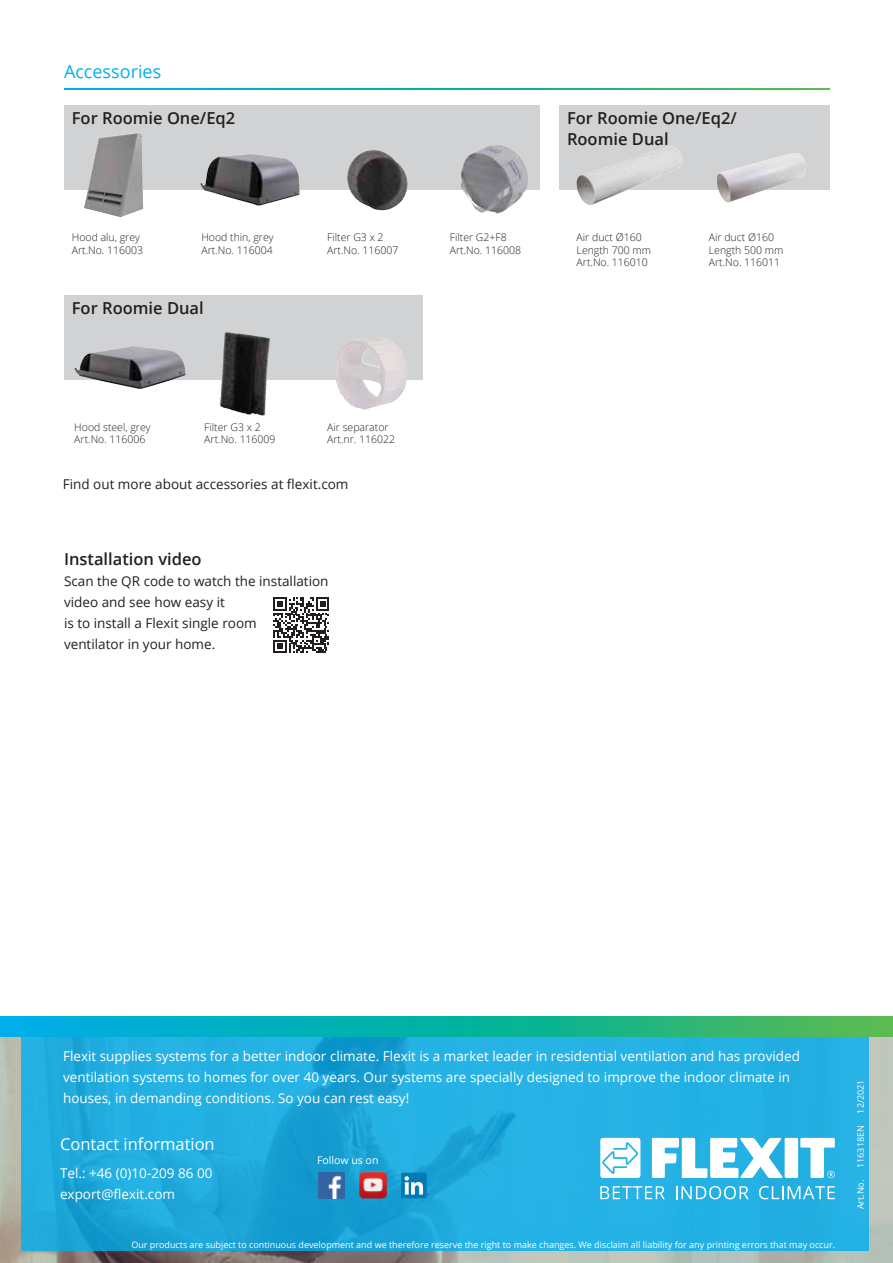
<style>
.page{position:relative;width:893px;height:1263px;background:#fff}
.page>*{position:absolute;margin:0;border:0;box-sizing:border-box;transform-origin:0 0}
.Overskrift_1{font:18px "Open Sans";color:#00aeef}
.Tekst_9-14{font:600 16.5px "Open Sans";color:#231f20}
.Overskrift_2_sort{font:16.5px "Open Sans";color:#fff}
.brosjyre__tekst_svar{font:600 16.5px "Open Sans";color:#231f20}
.brødtekst_9-14{font:13.5px/21px "Open Sans";color:#fff}
.brosjyre__tekst_svar-2{font:13.5px/21px "Open Sans";color:#231f20}
.brødtekst_9-14-2{font:13.5px "Open Sans";color:#231f20}
.Bildetekst{font:300 10.5px "Open Sans";color:#231f20}
.brødtekst_9-14-3{font:10.5px "Open Sans";color:#fff}
.Bildetekst-2{font:9px "Open Sans";color:#fff}
</style>
<div class="page">
<div style="left:64px;top:295px;width:358px;height:84px;background:#d1d2d4"></div>
<div style="left:64px;top:105px;width:475px;height:84px;background:#d1d2d4"></div>
<div style="left:559px;top:105px;width:270px;height:84px;background:#d1d2d4"></div>
<svg style="left:0;top:1037px;width:893px;height:226px;background:#a8aaa2"></svg>
<svg style="left:21px;top:1037px;width:847px;height:214px;background:#21acde"></svg>
<img style="left:318px;top:1172px;width:26px;height:26px">
<div style="left:401px;top:1173px;width:26px;height:25px;background:#007bb6;border-radius:2px"></div>
<svg style="left:405px;top:1176px;width:24px;height:19px"></svg>
<img style="left:360px;top:1172px;width:27px;height:27px">
<svg style="left:0;top:1017px;width:893px;height:20px;background:#15b39f"></svg>
<img style="left:84px;top:133px;width:59px;height:84px">
<img style="left:200px;top:154px;width:100px;height:52px">
<img style="left:223px;top:332px;width:5px;height:20px">
<img style="left:352px;top:150px;width:21px;height:12px">
<img style="left:74px;top:346px;width:112px;height:43px">
<img style="left:460px;top:145px;width:68px;height:68px">
<img style="left:576px;top:146px;width:107px;height:59px">
<img style="left:717px;top:153px;width:89px;height:50px">
<svg style="left:64px;top:88px;width:765px;height:1px"></svg>
<svg style="left:273px;top:597px;width:56px;height:56px"></svg>
<svg style="left:652px;top:1138px;width:183px;height:40px"></svg>
<svg style="left:600px;top:1186px;width:65px;height:13px"></svg>
<svg style="left:676px;top:1186px;width:73px;height:13px"></svg>
<svg style="left:759px;top:1186px;width:76px;height:13px"></svg>
<svg style="left:600px;top:1138px;width:40px;height:40px"></svg>
<img style="left:335px;top:338px;width:39px;height:72px">
<p class="Overskrift_1" style="left:64px;top:59px;width:99px">Accessories</p>
<p class="Tekst_9-14" style="left:72px;top:107px;width:165px">For Roomie One/Eq2</p>
<p class="Tekst_9-14" style="left:567px;top:107px;width:171px">For Roomie One/Eq2/</p>
<p class="Tekst_9-14" style="left:567px;top:128px;width:103px">Roomie Dual</p>
<p class="Bildetekst" style="left:72px;top:230px;width:70px">Hood alu, grey</p>
<p class="Bildetekst" style="left:72px;top:243px;width:73px">Art.No. 116003</p>
<p class="Bildetekst" style="left:201px;top:230px;width:74px">Hood thin, grey</p>
<p class="Bildetekst" style="left:201px;top:243px;width:73px">Art.No. 116004</p>
<p class="Bildetekst" style="left:327px;top:230px;width:58px">Filter G3 x 2</p>
<p class="Bildetekst" style="left:327px;top:243px;width:73px">Art.No. 116007</p>
<p class="Tekst_9-14" style="left:72px;top:296px;width:133px">For Roomie Dual</p>
<p class="Bildetekst" style="left:74px;top:420px;width:78px">Hood steel, grey</p>
<p class="Bildetekst" style="left:74px;top:432px;width:73px">Art.No. 116006</p>
<p class="Bildetekst" style="left:204px;top:420px;width:58px">Filter G3 x 2</p>
<p class="Bildetekst" style="left:204px;top:432px;width:73px">Art.No. 116009</p>
<p class="Bildetekst" style="left:327px;top:420px;width:63px">Air separator</p>
<p class="Bildetekst" style="left:327px;top:432px;width:69px">Art.nr. 116022</p>
<p class="brødtekst_9-14-2" style="left:63px;top:474px;width:287px">Find out more about accessories at flexit.com</p>
<p class="brosjyre__tekst_svar" style="left:64px;top:548px;width:139px">Installation video</p>
<p class="brosjyre__tekst_svar-2" style="left:64px;top:570px;width:266px">Scan the QR code to watch the installation video and see how easy it<br>is to install a Flexit single room</p>
<p class="brosjyre__tekst_svar-2" style="left:64px;top:633px;width:153px">ventilator in your home.</p>
<p class="Bildetekst" style="left:450px;top:230px;width:58px">Filter G2+F8</p>
<p class="Bildetekst" style="left:450px;top:243px;width:73px">Art.No. 116008</p>
<p class="Bildetekst" style="left:577px;top:230px;width:67px">Air duct Ø160</p>
<p class="Bildetekst" style="left:577px;top:243px;width:76px">Length 700 mm</p>
<p class="Bildetekst" style="left:577px;top:255px;width:73px">Art.No. 116010</p>
<p class="Bildetekst" style="left:709px;top:230px;width:67px">Air duct Ø160</p>
<p class="Bildetekst" style="left:709px;top:243px;width:76px">Length 500 mm</p>
<p class="Bildetekst" style="left:709px;top:255px;width:73px">Art.No. 116011</p>
<p class="brødtekst_9-14" style="left:63px;top:1045px;width:738px">Flexit supplies systems for a better indoor climate. Flexit is a market leader in residential ventilation and has provided ventilation systems to homes for over 40 years. Our systems are specially designed to improve the indoor climate in houses, in demanding conditions. So you can rest easy!</p>
<p class="Overskrift_2_sort" style="left:60px;top:1132px;width:156px">Contact information</p>
<p class="brødtekst_9-14" style="left:60px;top:1162px;width:154px">Tel.: +46 (0)10-209 86 00</p>
<p class="brødtekst_9-14" style="left:60px;top:1183px;width:117px">export@flexit.com</p>
<p class="brødtekst_9-14-3" style="left:317px;top:1152px;width:63px">Follow us on</p>
<p class="Bildetekst-2" style="left:131px;top:1238px;width:705px">Our products are subject to continuous development and we therefore reserve the right to make changes. We disclaim all liability for any printing errors that may occur.</p>
<p class="Bildetekst-2" style="left:854px;top:1113px;width:36px;rotate:-90deg">12/2021</p>
<p class="Bildetekst-2" style="left:854px;top:1168px;width:44px;rotate:-90deg">116318EN</p>
<p class="Bildetekst-2" style="left:854px;top:1209px;width:31px;rotate:-90deg">Art.No.</p>
</div>
